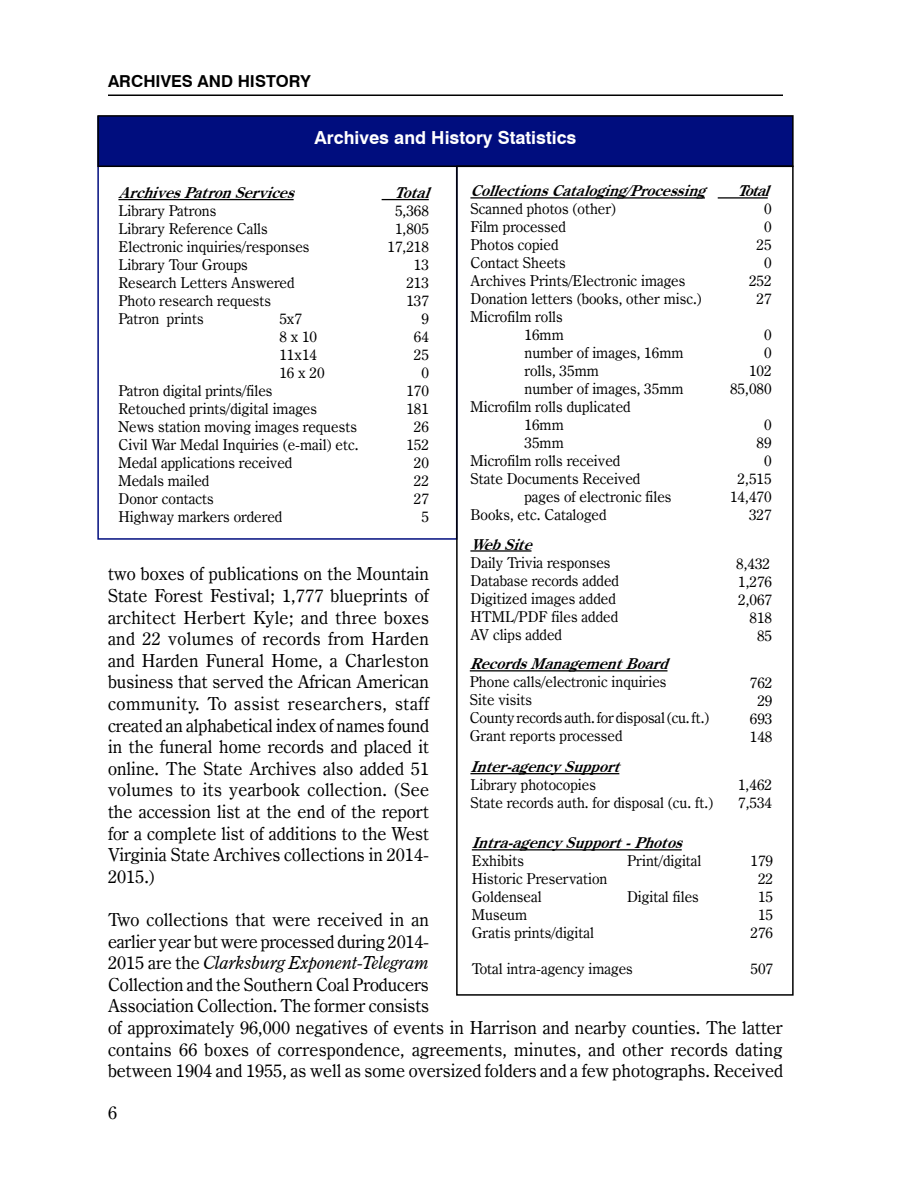
<style>
.page{position:relative;width:918px;height:1188px;background:#fff}
.page>*{position:absolute;margin:0;border:0;box-sizing:border-box;transform-origin:0 0}
.t1{font:18px/21.6px "Century Oldstyle BT";color:#000;text-align:justify}
.t2{font:700 18px "Swiss 721 BT";color:#fff}
.t3{font:700 16.5px "Swiss 721 BT";color:#000}
.t4{font:15px/18px "Century Oldstyle BT";color:#000}
.t5{font:italic 700 15px "Century Oldstyle BT";color:#000}
.s1{font-style:italic}
</style>
<div class="page">
<hr style="left:108px;top:94px;width:675px;height:2px;background:#000">
<hr style="left:118px;top:199px;width:176px;height:1px;background:#000">
<hr style="left:382px;top:199px;width:47px;height:1px;background:#000">
<div style="left:98px;top:116px;width:695px;height:50px;background:#000d7e"></div>
<div style="left:97px;top:115px;width:697px;height:52px;border:2px solid #000"></div>
<div style="left:456px;top:166px;width:338px;height:830px;border:2px solid #000"></div>
<hr style="left:470px;top:197px;width:235px;height:2px;background:#000">
<hr style="left:718px;top:197px;width:50px;height:2px;background:#000">
<hr style="left:470px;top:670px;width:198px;height:1px;background:#000">
<hr style="left:470px;top:550px;width:62px;height:2px;background:#000">
<hr style="left:472px;top:849px;width:210px;height:1px;background:#000">
<hr style="left:470px;top:773px;width:149px;height:1px;background:#000">
<p class="t3" style="left:108px;top:71px;width:204px">ARCHIVES AND HISTORY</p>
<p class="t2" style="left:315px;top:126px;width:263px">Archives and History Statistics</p>
<p class="t5" style="left:470px;top:182px;width:243px">CollectionsCataloging/Processing</p>
<p class="t4" style="left:470px;top:200px;width:147px">Scanned photos (other)</p>
<p class="t4" style="left:470px;top:218px;width:97px">Film processed</p>
<p class="t4" style="left:470px;top:236px;width:90px">Photos copied</p>
<p class="t4" style="left:470px;top:254px;width:97px">Contact Sheets</p>
<p class="t4" style="left:470px;top:272px;width:216px">Archives Prints/Electronic images</p>
<p class="t4" style="left:470px;top:290px;width:233px">Donation letters (books, other misc.)</p>
<p class="t4" style="left:470px;top:308px;width:94px">Microfilm rolls</p>
<p class="t4" style="left:524px;top:326px;width:41px">16mm</p>
<p class="t4" style="left:524px;top:344px;width:161px">number of images, 16mm</p>
<p class="t4" style="left:524px;top:362px;width:76px">rolls, 35mm</p>
<p class="t4" style="left:524px;top:380px;width:161px">number of images, 35mm</p>
<p class="t4" style="left:470px;top:398px;width:162px">Microfilm rolls duplicated</p>
<p class="t4" style="left:524px;top:416px;width:41px">16mm</p>
<p class="t4" style="left:524px;top:434px;width:41px">35mm</p>
<p class="t4" style="left:470px;top:452px;width:151px">Microfilm rolls received</p>
<p class="t4" style="left:470px;top:470px;width:172px">State Documents Received</p>
<p class="t4" style="left:524px;top:488px;width:149px">pages of electronic files</p>
<p class="t4" style="left:470px;top:506px;width:138px">Books, etc. Cataloged</p>
<p class="t5" style="left:118px;top:184px;width:183px">ArchivesPatronServices</p>
<p class="t4" style="left:118px;top:202px;width:193px">Library Patrons<br>Library Reference Calls<br>Electronic inquiries/responses<br>Library Tour Groups<br>Research Letters Answered<br>Photo research requests<br>Patron prints</p>
<p class="t5" style="left:394px;top:184px;width:43px">Total</p>
<p class="t4" style="left:387px;top:202px;width:43px;text-align:right">5,368<br>1,805<br>17,218<br>13<br>213<br>137<br>9<br>64<br>25<br>0<br>170<br>181<br>26<br>152<br>20<br>22<br>27<br>5</p>
<p class="t4" style="left:279px;top:310px;width:47px">5x7<br>8 x 10<br>11x14<br>16 x 20</p>
<p class="t4" style="left:118px;top:382px;width:242px">Patron digital prints/files<br>Retouched prints/digital images<br>News station moving images requests<br>Civil War Medal Inquiries (e-mail) etc.<br>Medal applications received<br>Medals mailed<br>Donor contacts<br>Highway markers ordered</p>
<p class="t5" style="left:737px;top:182px;width:40px">Total</p>
<p class="t4" style="left:749px;top:200px;width:24px;text-align:right">0<br>0<br>25<br>0<br>252<br>27</p>
<p class="t4" style="left:730px;top:326px;width:43px;text-align:right">0<br>0<br>102<br>85,080</p>
<p class="t4" style="left:730px;top:416px;width:43px;text-align:right">0<br>89<br>0<br>2,515<br>14,470<br>327</p>
<p class="t5" style="left:470px;top:535px;width:69px">WebSite</p>
<p class="t4" style="left:470px;top:553px;width:150px">Daily Trivia responses<br>Database records added<br>Digitized images added<br>HTML/PDF files added<br>AV clips added</p>
<p class="t4" style="left:736px;top:555px;width:38px;text-align:right">8,432<br>1,276<br>2,067<br>818<br>85</p>
<p class="t1" style="left:108px;top:563px;width:323px">two boxes of publications on the Mountain State Forest Festival; 1,777 blueprints of architect Herbert Kyle; and three boxes and 22 volumes of records from Harden and Harden Funeral Home, a Charleston business that served the African American community. To assist researchers, staff created an alphabetical index of names found in the funeral home records and placed it online. The State Archives also added 51 volumes to its yearbook collection. (See the accession list at the end of the report for a complete list of additions to the West Virginia State Archives collections in 2014- 2015.)</p>
<p class="t1" style="left:108px;top:909px;width:677px;text-align:left">Two collections that were received in an<br>earlier year but were processed during 2014-<br>2015 are the <span class="s1">Clarksburg Exponent-Telegram<br></span>Collection and the Southern Coal Producers<br>Association Collection. The former consists<br>of approximately 96,000 negatives of events in Harrison and nearby counties. The latter contains 66 boxes of correspondence, agreements, minutes, and other records dating between 1904 and 1955, as well as some oversized folders and a few photographs. Received</p>
<p class="t5" style="left:470px;top:655px;width:206px">RecordsManagementBoard</p>
<p class="t4" style="left:470px;top:673px;width:241px">Phone calls/electronic inquiries<br>Site visits<br>County records auth. for disposal (cu. ft.)<br>Grant reports processed</p>
<p class="t4" style="left:750px;top:673px;width:24px;text-align:center">762<br>29<br>693<br>148</p>
<p class="t5" style="left:470px;top:758px;width:157px">Inter-agencySupport</p>
<p class="t4" style="left:470px;top:776px;width:244px">Library photocopies<br>State records auth. for disposal (cu. ft.)</p>
<p class="t4" style="left:738px;top:776px;width:36px">1,462<br>7,534</p>
<p class="t5" style="left:472px;top:834px;width:218px">Intra-agencySupport-Photos</p>
<p class="t4" style="left:472px;top:852px;width:54px">Exhibits</p>
<p class="t4" style="left:627px;top:852px;width:76px">Print/digital</p>
<p class="t4" style="left:472px;top:870px;width:137px">Historic Preservation<br>Goldenseal</p>
<p class="t4" style="left:750px;top:852px;width:24px;text-align:center">179<br>22<br>15<br>15<br>276</p>
<p class="t4" style="left:750px;top:960px;width:24px">507</p>
<p class="t4" style="left:627px;top:888px;width:73px">Digital files</p>
<p class="t4" style="left:472px;top:906px;width:124px">Museum<br>Gratis prints/digital</p>
<p class="t4" style="left:472px;top:960px;width:163px">Total intra-agency images</p>
<p class="t1" style="left:108px;top:1102px;width:11px">6</p>
</div>
